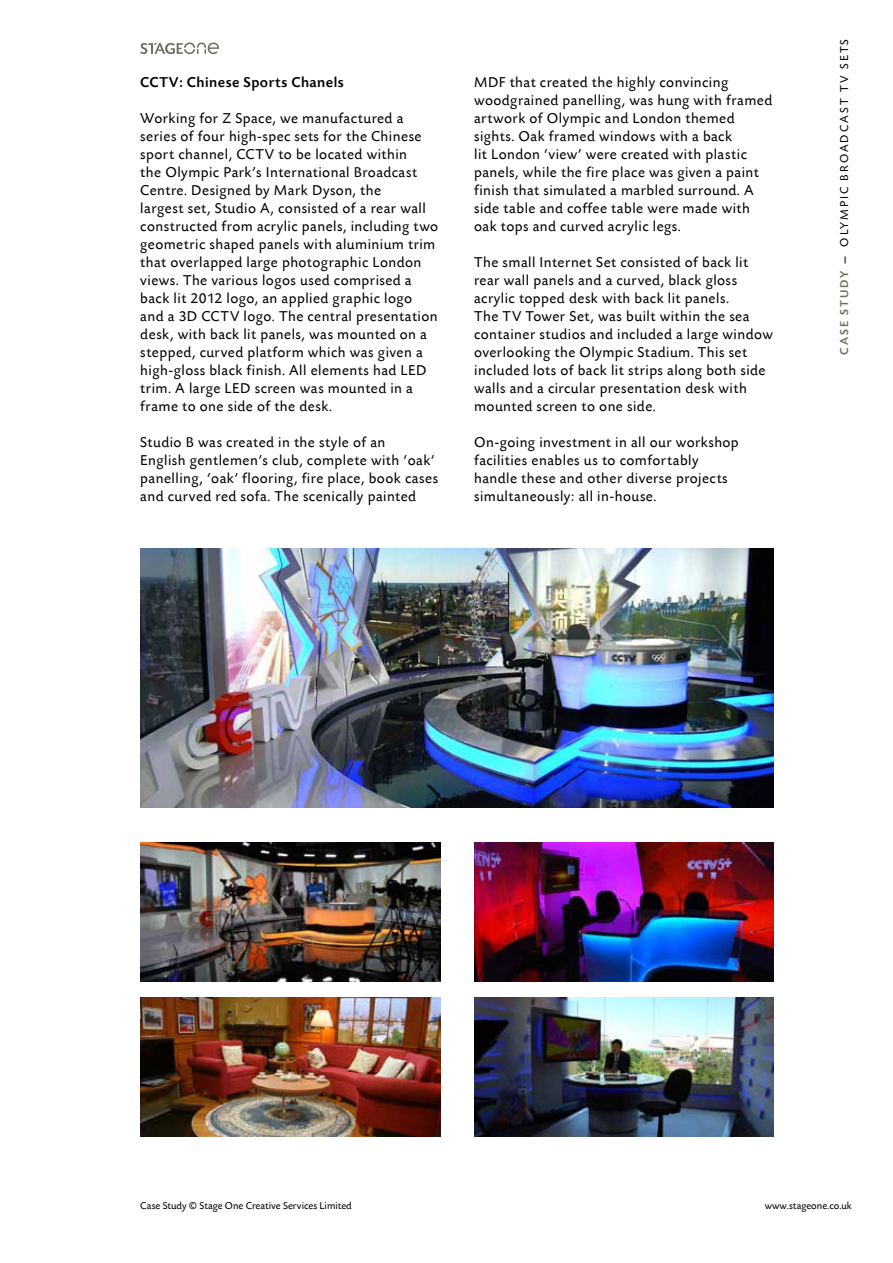
<style>
.page{position:relative;width:893px;height:1263px;background:#fff}
.page>*{position:absolute;margin:0;border:0;box-sizing:border-box;transform-origin:0 0}
.t1{font:15px/18px "Today Sans BEF";letter-spacing:.03em;color:#000}
.t2{font:500 15px "Today Sans BEF";letter-spacing:.03em;color:#000}
.t3{font:12px "Today Sans BEF";letter-spacing:.16em;color:#000}
.t4{font:10.5px "Today Sans BEF";color:#000}
.s1{font-weight:500;color:#6e6d5e}
.s2{font-weight:500}
</style>
<div class="page">
<svg style="left:140px;top:43px;width:79px;height:11px"></svg>
<img style="left:140px;top:548px;width:634px;height:259px">
<img style="left:140px;top:842px;width:300px;height:139px">
<img style="left:474px;top:842px;width:300px;height:139px">
<img style="left:140px;top:998px;width:300px;height:138px">
<img style="left:474px;top:998px;width:300px;height:138px">
<p class="t2" style="left:140px;top:74px;width:205px">CCTV: Chinese Sports Chanels</p>
<p class="t1" style="left:140px;top:110px;width:299px">Working for Z Space, we manufactured a series of four high-spec sets for the Chinese sport channel, CCTV to be located within<br>the Olympic Park’s International Broadcast Centre. Designed by Mark Dyson, the<br>largest set, Studio A, consisted of a rear wall constructed from acrylic panels, including two geometric shaped panels with aluminium trim that overlapped large photographic London views. The various logos used comprised a back lit 2012 logo, an applied graphic logo and a 3D CCTV logo. The central presentation desk, with back lit panels, was mounted on a stepped, curved platform which was given a high-gloss black finish. All elements had LED trim. A large LED screen was mounted in a frame to one side of the desk.</p>
<p class="t1" style="left:140px;top:434px;width:299px">Studio B was created in the style of an<br>English gentlemen’s club, complete with ‘oak’ panelling, ‘oak’ flooring, fire place, book cases and curved red sofa. The scenically painted</p>
<p class="t1" style="left:474px;top:74px;width:300px">MDF that created the highly convincing woodgrained panelling, was hung with framed artwork of Olympic and London themed sights. Oak framed windows with a back<br>lit London ‘view’ were created with plastic panels, while the fire place was given a paint finish that simulated a marbled surround. A side table and coffee table were made with oak tops and curved acrylic legs.</p>
<p class="t1" style="left:474px;top:254px;width:300px">The small Internet Set consisted of back lit rear wall panels and a curved, black gloss acrylic topped desk with back lit panels.<br>The TV Tower Set, was built within the sea container studios and included a large window overlooking the Olympic Stadium. This set included lots of back lit strips along both side walls and a circular presentation desk with mounted screen to one side.</p>
<p class="t1" style="left:474px;top:434px;width:266px">On-going investment in all our workshop facilities enables us to comfortably handle these and other diverse projects simultaneously: all in-house.</p>
<p class="t3" style="left:838px;top:355px;width:317px;rotate:-90deg"><span class="s1">CASE STUDY</span> <span class="s2">—</span> OLYMPIC BROADCAST TV SETS</p>
<p class="t4" style="left:140px;top:1200px;width:213px">Case Study © Stage One Creative Services Limited</p>
<p class="t4" style="left:765px;top:1200px;width:89px">www.stageone.co.uk</p>
</div>
